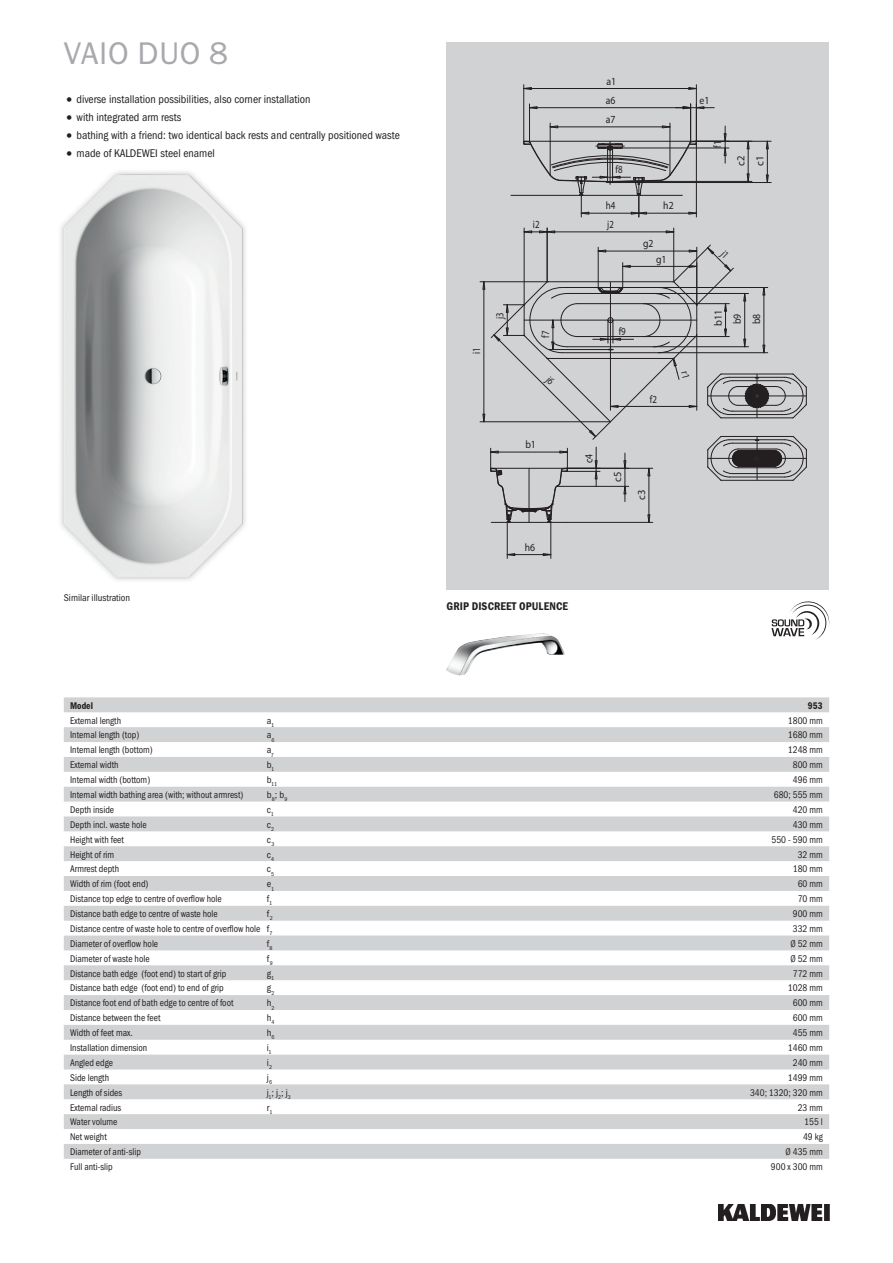
<style>
.page{position:relative;width:893px;height:1263px;background:#fff}
.page>*{position:absolute;margin:0;border:0;box-sizing:border-box;transform-origin:0 0}
.t1{font:31.5px "Franklin Gothic ITC";letter-spacing:.02em;color:#a8a9ad}
.t2{font:11.25px "Franklin Gothic Cond ITC";color:#231f20}
.t3{font:600 11.25px "Franklin Gothic Cond ITC";letter-spacing:.01em;color:#231f20}
.t4{font:10.8px/19.2px "ISOCPEUR";color:#231f20;scale:.89 1}
.t5{font:10.8px "ISOCPEUR";color:#231f20;scale:.82 1}
.t6{font:10.8px "ISOCPEUR";color:#231f20;scale:.91 1}
.t7{font:10.8px "ISOCPEUR";color:#231f20}
.t8{font:10.8px "ISOCPEUR";color:#231f20;scale:.8 1}
.t9{font:10.8px "ISOCPEUR";color:#231f20;scale:.95 1}
.t10{font:10.8px "ISOCPEUR";color:#231f20;scale:.83 1}
.t11{font:10.8px "ISOCPEUR";color:#231f20;scale:.9 1}
.t12{font:9.75px "Franklin Gothic Cond ITC";color:#231f20;scale:.95 1}
.t13{font:9.75px "Franklin Gothic Cond ITC";color:#231f20}
.t14{font:600 9.75px "Franklin Gothic Cond ITC";color:#231f20;scale:.95 1}
.t15{font:5.7px "Franklin Gothic Cond ITC";color:#231f20}
.s1{font-size:15.75px}
</style>
<div class="page">
<img style="left:719px;top:1204px;width:110px;height:16px">
<div style="left:446px;top:43px;width:383px;height:547px;background:#d1d2d4"></div>
<svg style="left:511px;top:85px;width:260px;height:132px"></svg>
<img style="left:60px;top:171px;width:186px;height:410px">
<img style="left:64px;top:174px;width:179px;height:403px">
<svg style="left:64px;top:697px;width:765px;height:462px"></svg>
<svg style="left:771px;top:601px;width:58px;height:39px"></svg>
<img style="left:446px;top:633px;width:119px;height:42px">
<svg style="left:480px;top:228px;width:327px;height:330px"></svg>
<h1 class="t1" style="left:64px;top:34px;width:166px">VAIO DUO 8</h1>
<p class="t2" style="left:64px;top:93px;width:248px"><span class="s1">•</span> diverse installation possibilities, also corner installation</p>
<p class="t2" style="left:64px;top:111px;width:119px"><span class="s1">•</span> with integrated arm rests</p>
<p class="t2" style="left:64px;top:129px;width:338px"><span class="s1">•</span> bathing with a friend: two identical back rests and centrally positioned waste</p>
<p class="t2" style="left:64px;top:147px;width:153px"><span class="s1">•</span> made of KALDEWEI steel enamel</p>
<p class="t13" style="left:64px;top:592px;width:68px">Similar illustration</p>
<p class="t6" style="left:606px;top:74px;width:12px">a1</p>
<p class="t4" style="left:606px;top:90px;width:12px">a6</p>
<p class="t6" style="left:699px;top:94px;width:12px">e1</p>
<p class="t5" style="left:533px;top:218px;width:10px">i2</p>
<p class="t4" style="left:606px;top:110px;width:12px">a7</p>
<p class="t5" style="left:616px;top:163px;width:10px">f8</p>
<p class="t10" style="left:606px;top:199px;width:13px">h4</p>
<p class="t8" style="left:607px;top:218px;width:10px">j2</p>
<p class="t4" style="left:663px;top:196px;width:13px">h2</p>
<p class="t4" style="left:643px;top:234px;width:13px">g2</p>
<p class="t6" style="left:656px;top:252px;width:13px">g1</p>
<p class="t5" style="left:711px;top:148px;width:10px;rotate:-90deg">f1</p>
<p class="t7" style="left:734px;top:166px;width:12px;rotate:-90deg">c2</p>
<p class="t7" style="left:753px;top:165px;width:12px;rotate:-90deg">c1</p>
<p class="t9" style="left:711px;top:326px;width:19px;rotate:-90deg">b11</p>
<p class="t8" style="left:493px;top:319px;width:10px;rotate:-90deg">j3</p>
<p class="t4" style="left:727px;top:324px;width:13px;rotate:-90deg">b9 b8</p>
<p class="t5" style="left:470px;top:354px;width:10px;rotate:-90deg">i1</p>
<p class="t5" style="left:539px;top:338px;width:10px;rotate:-90deg">f7</p>
<p class="t6" style="left:525px;top:438px;width:13px">b1</p>
<p class="t11" style="left:582px;top:463px;width:12px;rotate:-90deg">c4</p>
<p class="t4" style="left:525px;top:537px;width:13px">h6</p>
<p class="t3" style="left:446px;top:600px;width:123px">GRIP DISCREET OPULENCE</p>
<p class="t5" style="left:619px;top:325px;width:10px">f9</p>
<p class="t5" style="left:650px;top:392px;width:10px">f2</p>
<p class="t7" style="left:611px;top:482px;width:12px;rotate:-90deg">c5</p>
<p class="t7" style="left:635px;top:500px;width:12px;rotate:-90deg">c3</p>
<p class="t14" style="left:70px;top:700px;width:26px">Model</p>
<p class="t14" style="left:808px;top:700px;width:17px">953</p>
<p class="t12" style="left:70px;top:715px;width:55px">External length</p>
<p class="t13" style="left:267px;top:715px;width:9px">a<sub>1</sub></p>
<p class="t12" style="left:788px;top:715px;width:38px">1800 mm</p>
<p class="t12" style="left:70px;top:729px;width:74px">Internal length (top)</p>
<p class="t13" style="left:267px;top:729px;width:9px">a<sub>6</sub></p>
<p class="t12" style="left:788px;top:729px;width:38px">1680 mm</p>
<p class="t12" style="left:70px;top:744px;width:89px">Internal length (bottom)</p>
<p class="t13" style="left:267px;top:744px;width:9px">a<sub>7</sub></p>
<p class="t12" style="left:788px;top:744px;width:38px">1248 mm</p>
<p class="t12" style="left:70px;top:759px;width:52px">External width</p>
<p class="t13" style="left:267px;top:759px;width:9px">b<sub>1</sub></p>
<p class="t12" style="left:793px;top:759px;width:33px">800 mm</p>
<p class="t12" style="left:70px;top:774px;width:86px">Internal width (bottom)</p>
<p class="t15" style="left:267px;top:781px;width:12px"><sup>b</sup>11</p>
<p class="t12" style="left:793px;top:774px;width:33px">496 mm</p>
<p class="t12" style="left:70px;top:789px;width:184px">Internal width bathing area (with; without armrest)</p>
<p class="t13" style="left:267px;top:789px;width:22px">b<sub>8</sub>; b<sub>9</sub></p>
<p class="t12" style="left:774px;top:789px;width:53px">680; 555 mm</p>
<p class="t12" style="left:70px;top:804px;width:48px">Depth inside</p>
<p class="t13" style="left:267px;top:804px;width:8px">c<sub>1</sub></p>
<p class="t12" style="left:793px;top:804px;width:33px">420 mm</p>
<p class="t12" style="left:70px;top:819px;width:82px">Depth incl. waste hole</p>
<p class="t13" style="left:267px;top:819px;width:9px">c<sub>2</sub></p>
<p class="t12" style="left:793px;top:819px;width:33px">430 mm</p>
<p class="t12" style="left:70px;top:834px;width:58px">Height with feet</p>
<p class="t13" style="left:267px;top:834px;width:9px">c<sub>3</sub></p>
<p class="t12" style="left:771px;top:834px;width:56px">550 - 590 mm</p>
<p class="t12" style="left:70px;top:848px;width:48px">Height of rim</p>
<p class="t13" style="left:267px;top:848px;width:9px">c<sub>4</sub></p>
<p class="t12" style="left:798px;top:848px;width:28px">32 mm</p>
<p class="t12" style="left:70px;top:863px;width:53px">Armrest depth</p>
<p class="t13" style="left:267px;top:863px;width:9px">c<sub>5</sub></p>
<p class="t12" style="left:793px;top:863px;width:33px">180 mm</p>
<p class="t12" style="left:70px;top:878px;width:84px">Width of rim (foot end)</p>
<p class="t13" style="left:267px;top:878px;width:9px">e<sub>1</sub></p>
<p class="t12" style="left:798px;top:878px;width:28px">60 mm</p>
<p class="t12" style="left:70px;top:893px;width:161px">Distance top edge to centre of overflow hole</p>
<p class="t13" style="left:267px;top:893px;width:7px">f<sub>1</sub></p>
<p class="t12" style="left:798px;top:893px;width:28px">70 mm</p>
<p class="t12" style="left:70px;top:908px;width:157px">Distance bath edge to centre of waste hole</p>
<p class="t13" style="left:267px;top:908px;width:7px">f<sub>2</sub></p>
<p class="t12" style="left:793px;top:908px;width:33px">900 mm</p>
<p class="t12" style="left:70px;top:923px;width:215px">Distance centre of waste hole to centre of overflow hole f<sub>7</sub></p>
<p class="t12" style="left:793px;top:923px;width:33px">332 mm</p>
<p class="t12" style="left:70px;top:938px;width:94px">Diameter of overflow hole</p>
<p class="t13" style="left:267px;top:938px;width:7px">f<sub>8</sub></p>
<p class="t12" style="left:790px;top:938px;width:36px">Ø 52 mm</p>
<p class="t12" style="left:70px;top:953px;width:85px">Diameter of waste hole</p>
<p class="t13" style="left:267px;top:953px;width:7px">f<sub>9</sub></p>
<p class="t12" style="left:790px;top:953px;width:36px">Ø 52 mm</p>
<p class="t12" style="left:70px;top:967px;width:166px">Distance bath edge (foot end) to start of grip</p>
<p class="t13" style="left:267px;top:967px;width:9px">g<sub>1</sub></p>
<p class="t12" style="left:793px;top:967px;width:33px">772 mm</p>
<p class="t12" style="left:70px;top:982px;width:163px">Distance bath edge (foot end) to end of grip</p>
<p class="t13" style="left:267px;top:982px;width:9px">g<sub>2</sub></p>
<p class="t12" style="left:788px;top:982px;width:38px">1028 mm</p>
<p class="t12" style="left:70px;top:997px;width:173px">Distance foot end of bath edge to centre of foot</p>
<p class="t13" style="left:267px;top:997px;width:9px">h<sub>2</sub></p>
<p class="t12" style="left:793px;top:997px;width:33px">600 mm</p>
<p class="t12" style="left:70px;top:1012px;width:97px">Distance between the feet</p>
<p class="t13" style="left:267px;top:1012px;width:9px">h<sub>4</sub></p>
<p class="t12" style="left:793px;top:1012px;width:33px">600 mm</p>
<p class="t12" style="left:70px;top:1027px;width:67px">Width of feet max.</p>
<p class="t13" style="left:267px;top:1027px;width:9px">h<sub>6</sub></p>
<p class="t12" style="left:793px;top:1027px;width:33px">455 mm</p>
<p class="t12" style="left:70px;top:1042px;width:83px">Installation dimension</p>
<p class="t13" style="left:267px;top:1042px;width:6px">i<sub>1</sub></p>
<p class="t12" style="left:788px;top:1042px;width:38px">1460 mm</p>
<p class="t12" style="left:70px;top:1057px;width:47px">Angled edge</p>
<p class="t13" style="left:267px;top:1057px;width:7px">i<sub>2</sub></p>
<p class="t12" style="left:793px;top:1057px;width:33px">240 mm</p>
<p class="t12" style="left:70px;top:1072px;width:43px">Side length</p>
<p class="t13" style="left:267px;top:1072px;width:7px">j<sub>6</sub></p>
<p class="t12" style="left:788px;top:1072px;width:38px">1499 mm</p>
<p class="t12" style="left:70px;top:1087px;width:56px">Length of sides</p>
<p class="t13" style="left:267px;top:1087px;width:26px">j<sub>1</sub>; j<sub>2</sub>; j<sub>3</sub></p>
<p class="t12" style="left:750px;top:1087px;width:78px">340; 1320; 320 mm</p>
<p class="t12" style="left:70px;top:1101px;width:55px">External radius</p>
<p class="t13" style="left:267px;top:1101px;width:7px">r<sub>1</sub></p>
<p class="t12" style="left:798px;top:1101px;width:28px">23 mm</p>
<p class="t12" style="left:70px;top:1116px;width:51px">Water volume</p>
<p class="t12" style="left:804px;top:1116px;width:21px">155 l</p>
<p class="t12" style="left:70px;top:1131px;width:40px">Net weight</p>
<p class="t12" style="left:803px;top:1131px;width:22px">49 kg</p>
<p class="t12" style="left:70px;top:1146px;width:76px">Diameter of anti-slip</p>
<p class="t12" style="left:785px;top:1146px;width:41px">Ø 435 mm</p>
<p class="t12" style="left:70px;top:1161px;width:46px">Full anti-slip</p>
<p class="t12" style="left:771px;top:1161px;width:56px">900 x 300 mm</p>
</div>
